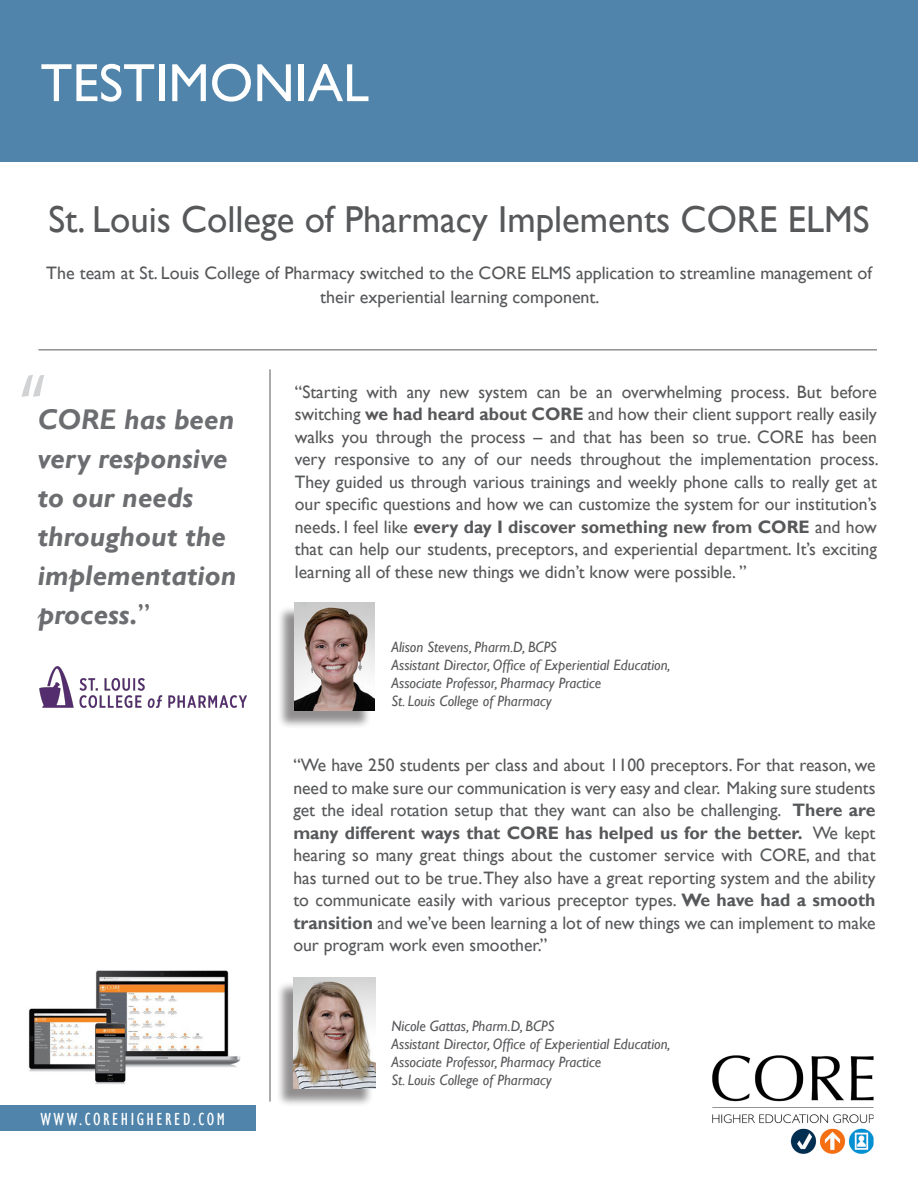
<style>
.page{position:relative;width:918px;height:1188px;background:#fff}
.page>*{position:absolute;margin:0;border:0;box-sizing:border-box;transform-origin:0 0}
.body{font:90px "Myriad Pro";color:#d1d2d4;scale:.85 1}
.body-2{font:54px "Gill Sans";color:#fff}
.t1{font:37.5px "Gill Sans";color:#57585a}
.body-3{font:italic 700 28.5px/39px "Gill Sans";color:#6c6d70}
.body-4{font:18px/22.5px "Gill Sans";color:#57585a;text-align:justify}
.body-5{font:condensed 18px "Gill Sans";letter-spacing:.14em;color:#fff}
.body-6{font:italic 15px/18px "Gill Sans";color:#57585a}
.s1{font-weight:400;font-style:normal}
.s2{font-weight:700}
</style>
<div class="page">
<hr style="left:270px;top:369px;width:1px;height:733px;background:#57585a">
<img style="left:712px;top:1055px;width:162px;height:99px">
<div style="left:276px;top:605px;width:96px;height:124px;background:#231f20;opacity:.5"></div>
<img style="left:295px;top:603px;width:80px;height:108px">
<div style="left:276px;top:981px;width:97px;height:127px;background:#231f20;opacity:.5"></div>
<img style="left:293px;top:978px;width:82px;height:111px">
<hr style="left:38px;top:350px;width:839px;height:1px;background:#57585a">
<div style="left:0;top:0;width:918px;height:162px;background:#5084ab"></div>
<div style="left:0;top:1106px;width:256px;height:25px;background:#5084ab"></div>
<img style="left:40px;top:666px;width:207px;height:42px">
<img style="left:28px;top:970px;width:213px;height:114px">
<p class="body-2" style="left:40px;top:52px;width:330px">TESTIMONIAL</p>
<p class="t1" style="left:48px;top:198px;width:823px">St. Louis College of Pharmacy Implements CORE ELMS</p>
<p class="body-4" style="left:46px;top:261px;width:827px;line-height:24px;text-align:center">The team at St. Louis College of Pharmacy switched to the CORE ELMS application to streamline management of their experiential learning component.</p>
<p class="body" style="left:19px;top:351px;width:33px">“</p>
<p class="body-3" style="left:38px;top:401px;width:200px">CORE has been very responsive to our needs throughout the implementation process.<span class="s1">”</span></p>
<p class="body-5" style="left:40px;top:1108px;width:186px">WWW.COREHIGHERED.COM</p>
<p class="body-4" style="left:295px;top:381px;width:585px">“Starting with any new system can be an overwhelming process. But before switching <span class="s2">we had heard about CORE</span> and how their client support really easily walks you through the process – and that has been so true. CORE has been very responsive to any of our needs throughout the implementation process.<br>They guided us through various trainings and weekly phone calls to really get at our specific questions and how we can customize the system for our institution’s needs. I feel like <span class="s2">every day I discover something new from CORE</span> and how that can help our students, preceptors, and experiential department. It’s exciting learning all of these new things we didn’t know were possible. ”</p>
<p class="body-6" style="left:392px;top:638px;width:281px">Alison Stevens, Pharm.D, BCPS<br>Assistant Director, Office of Experiential Education, Associate Professor, Pharmacy Practice<br>St. Louis College of Pharmacy</p>
<p class="body-4" style="left:293px;top:754px;width:584px">“We have 250 students per class and about 1100 preceptors. For that reason, we need to make sure our communication is very easy and clear. Making sure students get the ideal rotation setup that they want can also be challenging. <span class="s2">There are many different ways that CORE has helped us for the better.</span> We kept hearing so many great things about the customer service with CORE, and that has turned out to be true. They also have a great reporting system and the ability to communicate easily with various preceptor types. <span class="s2">We have had a smooth transition</span> and we’ve been learning a lot of new things we can implement to make our program work even smoother.”</p>
<p class="body-6" style="left:392px;top:1017px;width:281px">Nicole Gattas, Pharm.D, BCPS<br>Assistant Director, Office of Experiential Education, Associate Professor, Pharmacy Practice<br>St. Louis College of Pharmacy</p>
</div>
